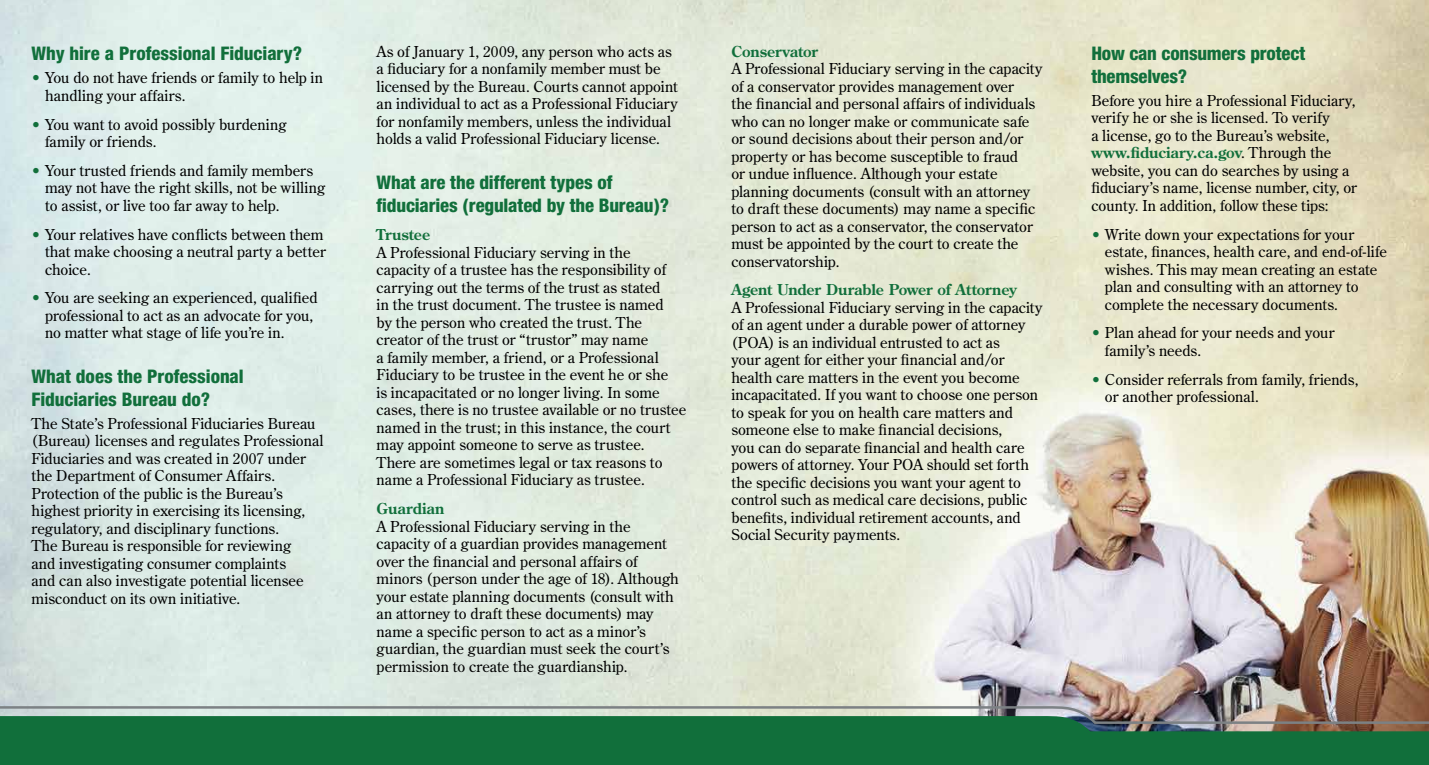
<style>
.page{position:relative;width:1429px;height:765px;background:#fff}
.page>*{position:absolute;margin:0;border:0;box-sizing:border-box;transform-origin:0 0}
.t1{font:800 condensed 18.75px/22.5px "Helvetica Neue";letter-spacing:-.005em;color:#116f3b}
.t2{font:15px/17.5px "Century Old Style Std";letter-spacing:.005em;color:#000}
.t3{font:700 15px "Century Old Style Std";letter-spacing:-.005em;color:#116f3b}
.s1{font-family:"New Century Schlbk LT Std";font-weight:700;color:#116f3b}
.s2{font-weight:700;color:#116f3b}
</style>
<div class="page">
<img style="left:0;top:0;width:1429px;height:705px">
<img style="left:0;top:705px;width:1429px;height:10px">
<svg style="left:0;top:715px;width:1429px;height:50px;background:#1d7141"></svg>
<p class="t1" style="left:32px;top:42px;width:272px">Why hire a Professional Fiduciary?</p>
<p class="t2" style="left:45px;top:69px;width:280px;text-indent:-13px"><span class="s1">•</span> You do not have friends or family to help in handling your affairs.</p>
<p class="t2" style="left:45px;top:115px;width:243px;text-indent:-14px"><span class="s1">•</span> You want to avoid possibly burdening family or friends.</p>
<p class="t2" style="left:45px;top:161px;width:282px;text-indent:-14px"><span class="s1">•</span> Your trusted friends and family members may not have the right skills, not be willing to assist, or live too far away to help.</p>
<p class="t2" style="left:45px;top:225px;width:282px;text-indent:-14px"><span class="s1">•</span> Your relatives have conflicts between them that make choosing a neutral party a better choice.</p>
<p class="t2" style="left:45px;top:289px;width:274px;text-indent:-14px"><span class="s1">•</span> You are seeking an experienced, qualified professional to act as an advocate for you, no matter what stage of life you’re in.</p>
<p class="t1" style="left:32px;top:365px;width:214px">What does the Professional<br>Fiduciaries Bureau do?</p>
<p class="t2" style="left:32px;top:415px;width:293px">The State’s Professional Fiduciaries Bureau (Bureau) licenses and regulates Professional Fiduciaries and was created in 2007 under the Department of Consumer Affairs.<br>Protection of the public is the Bureau’s highest priority in exercising its licensing, regulatory, and disciplinary functions.<br>The Bureau is responsible for reviewing<br>and investigating consumer complaints<br>and can also investigate potential licensee misconduct on its own initiative.</p>
<p class="t2" style="left:377px;top:42px;width:303px">As of January 1, 2009, any person who acts as a fiduciary for a nonfamily member must be licensed by the Bureau. Courts cannot appoint an individual to act as a Professional Fiduciary for nonfamily members, unless the individual holds a valid Professional Fiduciary license.</p>
<p class="t1" style="left:377px;top:171px;width:294px">What are the different types of fiduciaries (regulated by the Bureau)?</p>
<p class="t3" style="left:377px;top:225px;width:55px">Trustee</p>
<p class="t2" style="left:377px;top:243px;width:311px">A Professional Fiduciary serving in the capacity of a trustee has the responsibility of carrying out the terms of the trust as stated<br>in the trust document. The trustee is named<br>by the person who created the trust. The creator of the trust or “trustor” may name<br>a family member, a friend, or a Professional Fiduciary to be trustee in the event he or she<br>is incapacitated or no longer living. In some cases, there is no trustee available or no trustee named in the trust; in this instance, the court may appoint someone to serve as trustee.<br>There are sometimes legal or tax reasons to name a Professional Fiduciary as trustee.</p>
<p class="t3" style="left:377px;top:499px;width:69px">Guardian</p>
<p class="t2" style="left:377px;top:517px;width:304px">A Professional Fiduciary serving in the capacity of a guardian provides management over the financial and personal affairs of minors (person under the age of 18). Although your estate planning documents (consult with an attorney to draft these documents) may name a specific person to act as a minor’s guardian, the guardian must seek the court’s permission to create the guardianship.</p>
<p class="t3" style="left:731px;top:41px;width:88px">Conservator</p>
<p class="t2" style="left:731px;top:60px;width:313px">A Professional Fiduciary serving in the capacity of a conservator provides management over<br>the financial and personal affairs of individuals who can no longer make or communicate safe or sound decisions about their person and/or property or has become susceptible to fraud<br>or undue influence. Although your estate planning documents (consult with an attorney to draft these documents) may name a specific person to act as a conservator, the conservator must be appointed by the court to create the conservatorship.</p>
<p class="t3" style="left:731px;top:280px;width:287px">Agent Under Durable Power of Attorney</p>
<p class="t2" style="left:731px;top:298px;width:313px">A Professional Fiduciary serving in the capacity of an agent under a durable power of attorney (POA) is an individual entrusted to act as<br>your agent for either your financial and/or health care matters in the event you become incapacitated. If you want to choose one person to speak for you on health care matters and someone else to make financial decisions,<br>you can do separate financial and health care powers of attorney. Your POA should set forth the specific decisions you want your agent to control such as medical care decisions, public benefits, individual retirement accounts, and Social Security payments.</p>
<p class="t1" style="left:1091px;top:42px;width:216px">How can consumers protect themselves?</p>
<p class="t2" style="left:1091px;top:91px;width:267px">Before you hire a Professional Fiduciary, verify he or she is licensed. To verify<br>a license, go to the Bureau’s website, <span class="s2">www.fiduciary.ca.gov</span>. Through the website, you can do searches by using a fiduciary’s name, license number, city, or county. In addition, follow these tips:</p>
<p class="t2" style="left:1105px;top:225px;width:284px;text-indent:-13px"><span class="s1">•</span> Write down your expectations for your estate, finances, health care, and end-of-life wishes. This may mean creating an estate plan and consulting with an attorney to complete the necessary documents.</p>
<p class="t2" style="left:1105px;top:324px;width:231px;text-indent:-13px"><span class="s1">•</span> Plan ahead for your needs and your family’s needs.</p>
<p class="t2" style="left:1105px;top:370px;width:255px;text-indent:-13px"><span class="s1">•</span> Consider referrals from family, friends, or another professional.</p>
</div>
